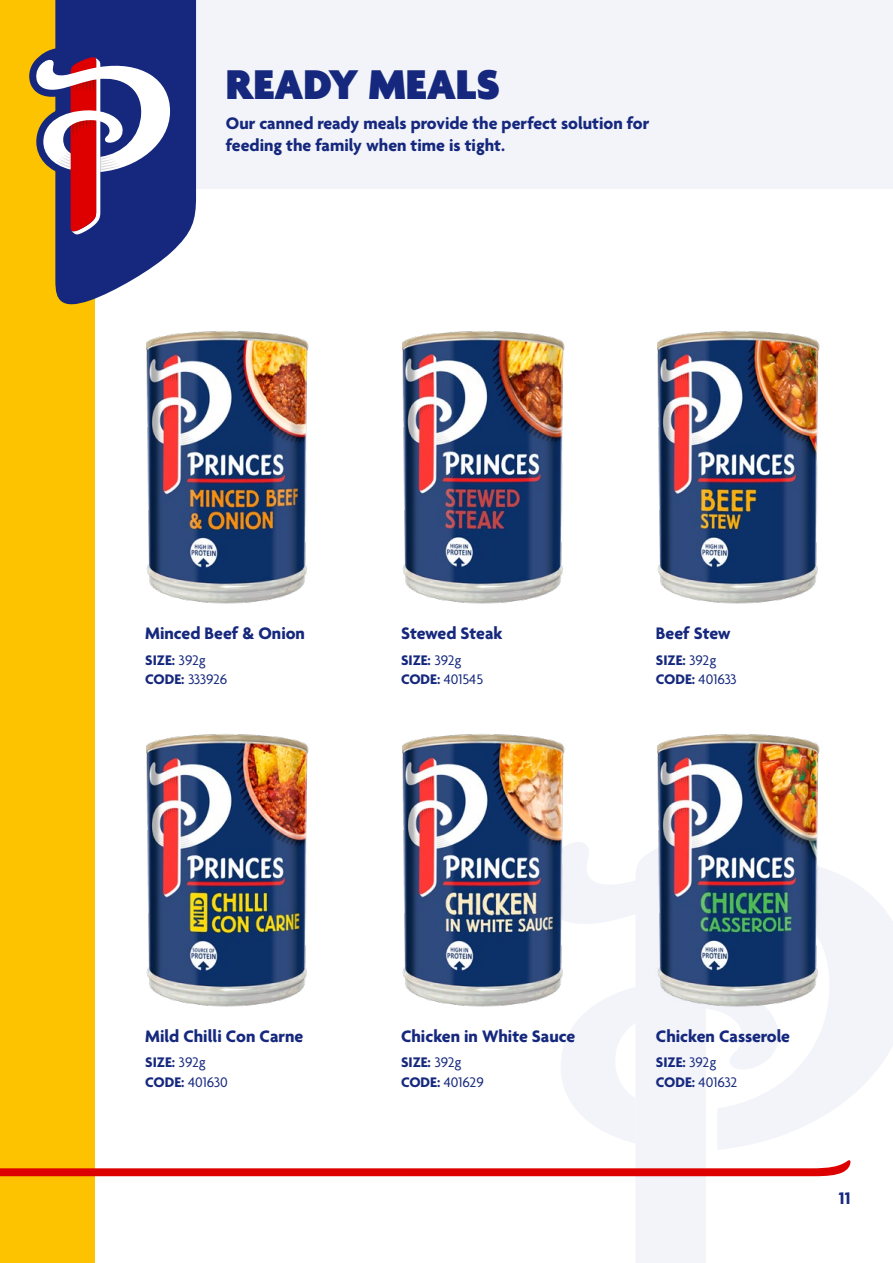
<style>
.page{position:relative;width:893px;height:1263px;background:#fff}
.page>*{position:absolute;margin:0;border:0;box-sizing:border-box;transform-origin:0 0}
.t1{font:900 45px "Agenda";color:#15287d}
.t2{font:700 18px/21.6px "Agenda";color:#15287d}
.t3{font:700 15px/19.5px "Agenda";color:#15287d}
.s1{font-weight:400}
</style>
<div class="page">
<svg style="left:851px;top:905px;width:42px;height:191px;fill:#f3f4f9"></svg>
<div style="left:0;top:0;width:95px;height:1263px;background:#fdc300"></div>
<div style="left:176px;top:0;width:717px;height:188px;background:#f3f4f9"></div>
<svg style="left:0;top:850px;width:851px;height:413px"></svg>
<svg style="left:29px;top:0;width:167px;height:305px"></svg>
<img style="left:146px;top:331px;width:163px;height:273px">
<img style="left:145px;top:734px;width:225px;height:278px">
<img style="left:402px;top:331px;width:163px;height:273px">
<img style="left:401px;top:734px;width:225px;height:278px">
<img style="left:657px;top:331px;width:163px;height:273px">
<img style="left:656px;top:734px;width:224px;height:278px">
<h1 class="t1" style="left:226px;top:60px;width:276px">READY MEALS</h1>
<p class="t2" style="left:226px;top:114px;width:425px">Our canned ready meals provide the perfect solution for feeding the family when time is tight.</p>
<p class="t2" style="left:145px;top:624px;width:161px">Minced Beef &amp; Onion</p>
<p class="t3" style="left:145px;top:651px;width:84px">SIZE: <span class="s1">392g<br></span>CODE: <span class="s1">333926</span></p>
<p class="t2" style="left:401px;top:624px;width:103px">Stewed Steak</p>
<p class="t3" style="left:401px;top:651px;width:84px">SIZE: <span class="s1">392g<br></span>CODE: <span class="s1">401545</span></p>
<p class="t2" style="left:656px;top:624px;width:76px">Beef Stew</p>
<p class="t3" style="left:656px;top:651px;width:82px">SIZE: <span class="s1">392g<br></span>CODE: <span class="s1">401633</span></p>
<p class="t2" style="left:145px;top:1026px;width:160px">Mild Chilli Con Carne</p>
<p class="t3" style="left:145px;top:1053px;width:84px">SIZE: <span class="s1">392g<br></span>CODE: <span class="s1">401630</span></p>
<p class="t2" style="left:401px;top:1026px;width:176px">Chicken in White Sauce</p>
<p class="t3" style="left:401px;top:1053px;width:84px">SIZE: <span class="s1">392g<br></span>CODE: <span class="s1">401629</span></p>
<p class="t2" style="left:656px;top:1026px;width:136px">Chicken Casserole</p>
<p class="t3" style="left:656px;top:1053px;width:83px">SIZE: <span class="s1">392g<br></span>CODE: <span class="s1">401632</span></p>
<p class="t2" style="left:839px;top:1188px;width:13px">11</p>
</div>
